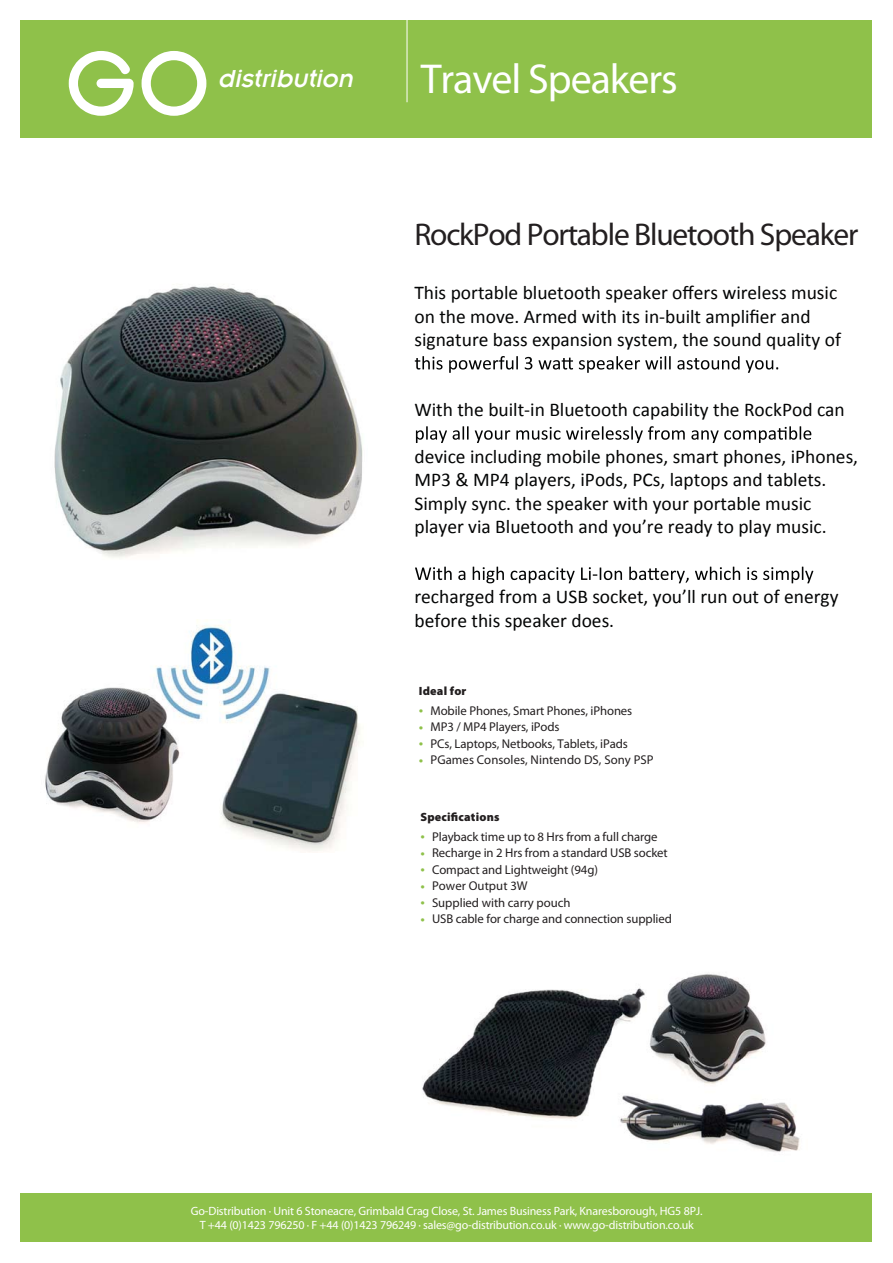
<style>
.page{position:relative;width:893px;height:1263px;background:#fff}
.page>*{position:absolute;margin:0;border:0;box-sizing:border-box;transform-origin:0 0}
.t1{font:132.3px "Spheroids XBRK";color:#fff}
.t2{font:42px "Myriad Pro";letter-spacing:-.025em;color:#fff}
.t3{font:31.5px "Myriad Pro";letter-spacing:-.035em;color:#231f20}
.t4{font:italic 25.2px "Dance";color:#fff}
.t5{font:19.5px/23.4px "Calibri";color:#030404}
.t6{font:12.75px "Myriad Pro";letter-spacing:-.01em;color:#231f20}
.t7{font:12px/14.4px "Myriad Pro";letter-spacing:-.01em;color:#fff;text-align:center}
.t8{font:900 12px "Myriad Pro";letter-spacing:.015em;color:#231f20}
.s1{font-family:"Arial";font-size:7.5px;color:#8fc14a}
</style>
<div class="page">
<div style="left:20px;top:20px;width:851px;height:117px;background:#8fc14a"></div>
<hr style="left:407px;top:17px;width:1px;height:85px;background:#fff">
<div style="left:20px;top:1193px;width:851px;height:48px;background:#8fc14a"></div>
<svg style="left:415px;top:356px;width:363px;height:17px"></svg>
<svg style="left:416px;top:426px;width:395px;height:17px"></svg>
<svg style="left:415px;top:567px;width:398px;height:16px"></svg>
<img style="left:54px;top:286px;width:309px;height:272px">
<img style="left:45px;top:620px;width:315px;height:232px">
<img style="left:422px;top:973px;width:378px;height:179px">
<h1 class="t1" style="left:65px;top:7px;width:147px">Go</h1>
<p class="t4" style="left:218px;top:65px;width:136px">distribution</p>
<h2 class="t2" style="left:421px;top:53px;width:258px">Travel Speakers</h2>
<h3 class="t3" style="left:414px;top:215px;width:445px">RockPod Portable Bluetooth Speaker</h3>
<p class="t5" style="left:414px;top:281px;width:428px">This portable bluetooth speaker offers wireless music on the move. Armed with its in-built amplifier and signature bass expansion system, the sound quality of</p>
<p class="t5" style="left:414px;top:398px;width:432px">With the built-in Bluetooth capability the RockPod can</p>
<p class="t5" style="left:414px;top:445px;width:445px">device including mobile phones, smart phones, iPhones, MP3 &amp; MP4 players, iPods, PCs, laptops and tablets.<br>Simply sync. the speaker with your portable music player via Bluetooth and you’re ready to play music.</p>
<p class="t5" style="left:414px;top:585px;width:426px">recharged from a USB socket, you’ll run out of energy before this speaker does.</p>
<p class="t8" style="left:419px;top:684px;width:49px">Ideal for</p>
<p class="t6" style="left:419px;top:703px;width:215px"><span class="s1">●</span> Mobile Phones, Smart Phones, iPhones</p>
<p class="t6" style="left:419px;top:719px;width:142px"><span class="s1">●</span> MP3 / MP4 Players, iPods</p>
<p class="t6" style="left:419px;top:736px;width:211px"><span class="s1">●</span> PCs, Laptops, Netbooks, Tablets, iPads</p>
<p class="t6" style="left:419px;top:752px;width:236px"><span class="s1">●</span> PGames Consoles, Nintendo DS, Sony PSP</p>
<p class="t8" style="left:420px;top:810px;width:81px">Specifications</p>
<p class="t6" style="left:420px;top:828px;width:239px"><span class="s1">●</span> Playback time up to 8 Hrs from a full charge</p>
<p class="t6" style="left:420px;top:845px;width:249px"><span class="s1">●</span> Recharge in 2 Hrs from a standard USB socket</p>
<p class="t6" style="left:420px;top:861px;width:179px"><span class="s1">●</span> Compact and Lightweight (94g)</p>
<p class="t6" style="left:420px;top:878px;width:109px"><span class="s1">●</span> Power Output 3W</p>
<p class="t6" style="left:420px;top:894px;width:151px"><span class="s1">●</span> Supplied with carry pouch</p>
<p class="t6" style="left:420px;top:911px;width:253px"><span class="s1">●</span> USB cable for charge and connection supplied</p>
<p class="t7" style="left:191px;top:1203px;width:513px">Go-Distribution · Unit 6 Stoneacre, Grimbald Crag Close, St. James Business Park, Knaresborough, HG5 8PJ.<br>T +44 (0)1423 796250 · F +44 (0)1423 796249 · sales@go-distribution.co.uk · www.go-distribution.co.uk</p>
</div>
